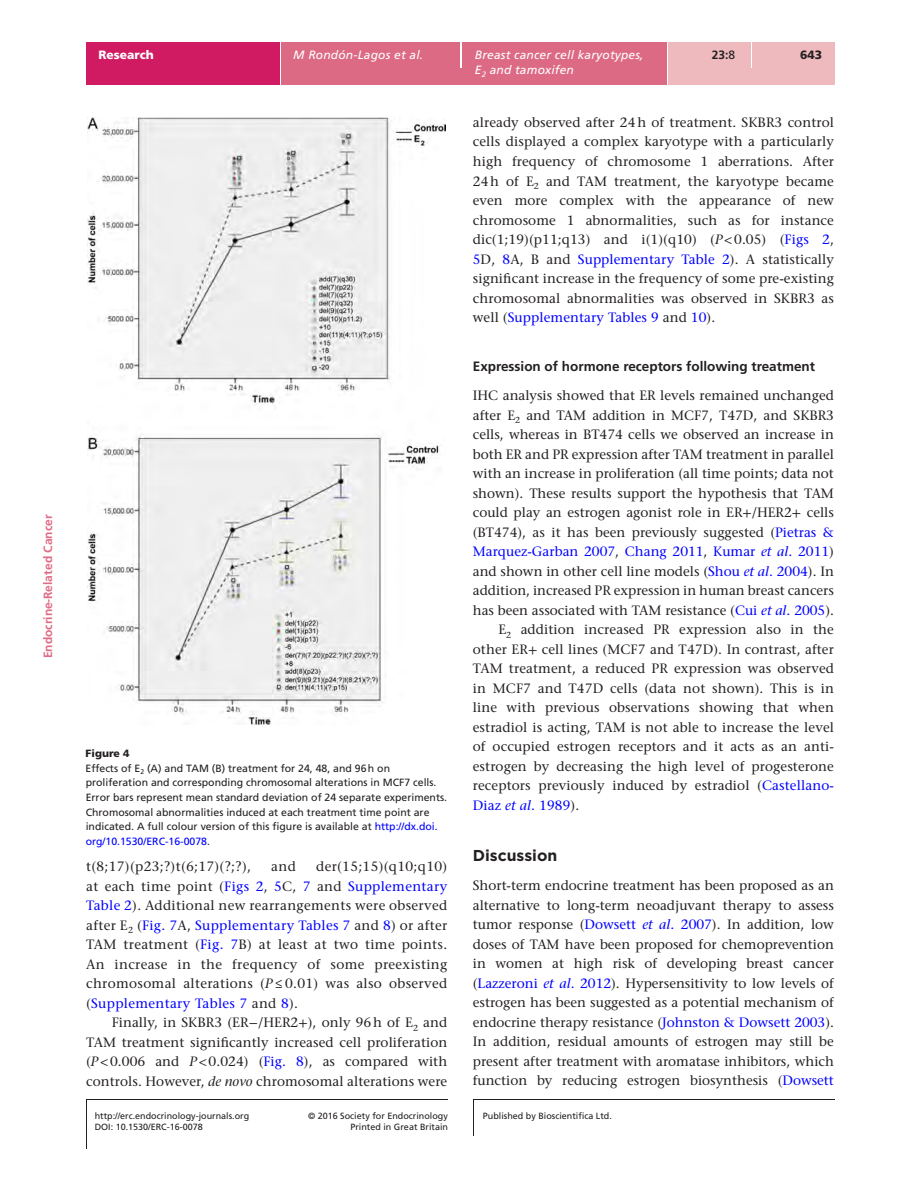
<style>
.page{position:relative;width:919px;height:1187px;background:#fff}
.page>*{position:absolute;margin:0;border:0;box-sizing:border-box;transform-origin:0 0}
.t1{font:700 15.75px "Gotham";color:#231f20}
.t2{font:500 13.5px/19.5px "Stone Serif Std";letter-spacing:.005em;color:#231f20;text-align:justify}
.t3{font:500 13.5px "Stone Serif Std";color:#00f}
.t4{font:700 13.5px "Frutiger LT Std";color:#231f20}
.t5{font:italic 12px "Frutiger LT Std";letter-spacing:.015em;color:#fff}
.t6{font:700 12px "Frutiger LT Std";color:#df6c85}
.t7{font:900 12px "Frutiger LT Std";color:#fff}
.t8{font:700 12px "Frutiger LT Std";color:#231f20}
.t9{font:900 12px "Frutiger LT Std";color:#231f20}
.t10{font:10.5px/14.7px "Frutiger LT Std";color:#231f20}
.t11{font:9px/11.4px "Frutiger LT Std";color:#231f20;text-align:right}
.s1{font-weight:400}
.s2{font-weight:900}
.s3{color:#00f}
.s4{font-style:italic}
.s5{font-family:"STIX General";font-weight:400}
.s6{color:#231f20}
.s7{font-style:italic;color:#00f}
</style>
<div class="page">
<div style="left:86px;top:42px;width:194px;height:43px;background:#d01b62"></div>
<div style="left:281px;top:51px;width:554px;height:34px;background:#dd6a84"></div>
<div style="left:281px;top:42px;width:179px;height:9px;background:#dd6a84"></div>
<hr style="left:460px;top:42px;width:2px;height:26px;background:#fff">
<div style="left:462px;top:42px;width:205px;height:43px;background:#dd6a84"></div>
<hr style="left:667px;top:42px;width:1px;height:43px;background:#fff">
<div style="left:668px;top:42px;width:83px;height:43px;background:#efbabe"></div>
<div style="left:751px;top:68px;width:84px;height:17px;background:#efbabe"></div>
<svg style="left:751px;top:51px;width:1px;height:17px"></svg>
<div style="left:752px;top:42px;width:83px;height:26px;background:#efbabe"></div>
<hr style="left:86px;top:1099px;width:1px;height:49px;background:#231f20">
<hr style="left:473px;top:1099px;width:1px;height:36px;background:#231f20">
<hr style="left:86px;top:1098px;width:362px;height:1px;background:#231f20">
<hr style="left:473px;top:1098px;width:361px;height:1px;background:#231f20">
<img style="left:88px;top:117px;width:357px;height:607px">
<p class="t6" style="left:41px;top:658px;width:145px;rotate:-90deg">Endocrine-Related Cancer</p>
<p class="t7" style="left:99px;top:48px;width:57px">Research</p>
<p class="t5" style="left:293px;top:48px;width:131px">M Rondón-Lagos et al.</p>
<p class="t5" style="left:475px;top:48px;width:170px">Breast cancer cell karyotypes,</p>
<p class="t9" style="left:800px;top:47px;width:24px">643</p>
<p class="t5" style="left:475px;top:62px;width:101px">E<sub>2</sub> and tamoxifen</p>
<p class="t8" style="left:711px;top:48px;width:25px">23:<span class="s1">8</span></p>
<p class="t10" style="left:86px;top:746px;width:363px"><span class="s2">Figure 4<br></span>Effects of E<sub>2</sub> (A) and TAM (B) treatment for 24, 48, and 96h on proliferation and corresponding chromosomal alterations in MCF7 cells.<br>Error bars represent mean standard deviation of 24 separate experiments.<br>Chromosomal abnormalities induced at each treatment time point are indicated. A full colour version of this figure is available at <span class="s3">http://dx.doi. org/10.1530/ERC-16-0078</span>.</p>
<p class="t2" style="left:86px;top:856px;width:362px;text-indent:230px">der(15;15)(q10;q10) at each time point (<span class="s3">Figs 2</span>, <span class="s3">5</span>C, <span class="s3">7</span> and <span class="s3">Supplementary Table 2</span>). Additional new rearrangements were observed after E<sub>2</sub> (<span class="s3">Fig. 7</span>A, <span class="s3">Supplementary Tables 7</span> and <span class="s3">8</span>) or after TAM treatment (<span class="s3">Fig. 7</span>B) at least at two time points.<br>An increase in the frequency of some preexisting chromosomal alterations (<span class="s4">P</span> ≤ 0.01) was also observed (<span class="s3">Supplementary Tables 7</span> and <span class="s3">8</span>).</p>
<p class="t2" style="left:86px;top:1012px;width:362px;text-indent:26px">Finally, in SKBR3 (ER<span class="s5">−</span>/HER2<span class="s5">+</span>), only 96h of E<sub>2</sub> and TAM treatment significantly increased cell proliferation (<span class="s4">P</span>&lt;0.006 and <span class="s4">P</span>&lt;0.024) (<span class="s3">Fig. 8</span>), as compared with controls. However, <span class="s4">de novo</span> chromosomal alterations were</p>
<p class="t2" style="left:86px;top:856px;width:166px">t(8;17)(p23;?)t(6;17)(?;?),</p>
<p class="t2" style="left:271px;top:856px;width:26px">and</p>
<p class="t2" style="left:473px;top:112px;width:362px">already observed after 24h of treatment. SKBR3 control cells displayed a complex karyotype with a particularly high frequency of chromosome 1 aberrations. After 24h of E<sub>2</sub> and TAM treatment, the karyotype became even more complex with the appearance of new chromosome 1 abnormalities, such as for instance dic(1;19)(p11;q13) and i(1)(q10) (<span class="s4">P</span>&lt;0.05) (<span class="s3">Figs 2</span>, <span class="s3">5</span>D, <span class="s3">8</span>A, B and <span class="s3">Supplementary Table 2</span>). A statistically significant increase in the frequency of some pre-existing chromosomal abnormalities was observed in SKBR3 as well (<span class="s3">Supplementary Tables 9</span> and <span class="s3">10</span>).</p>
<p class="t4" style="left:473px;top:358px;width:344px">Expression of hormone receptors following treatment</p>
<p class="t2" style="left:473px;top:385px;width:362px">IHC analysis showed that ER levels remained unchanged</p>
<p class="t2" style="left:473px;top:405px;width:362px">after E<sub>2</sub> and TAM addition in MCF7, T47D, and SKBR3</p>
<p class="t2" style="left:473px;top:425px;width:362px">cells, whereas in BT474 cells we observed an increase in</p>
<p class="t2" style="left:473px;top:444px;width:362px">both ER and PR expression after TAM treatment in parallel</p>
<p class="t2" style="left:473px;top:463px;width:362px">with an increase in proliferation (all time points; data not</p>
<p class="t2" style="left:473px;top:483px;width:362px">shown). These results support the hypothesis that TAM</p>
<p class="t2" style="left:473px;top:502px;width:362px">could play an estrogen agonist role in ER<span class="s5">+</span>/HER2<span class="s5">+</span> cells</p>
<p class="t2" style="left:473px;top:522px;width:362px">(BT474), as it has been previously suggested (<span class="s3">Pietras &amp;</span></p>
<p class="t3" style="left:473px;top:543px;width:362px">Marquez-Garban 2007<span class="s6">,</span> Chang 2011<span class="s6">,</span> Kumar <span class="s4">et al</span>. 2011<span class="s6">)</span></p>
<p class="t2" style="left:473px;top:561px;width:362px">and shown in other cell line models (<span class="s3">Shou</span> <span class="s7">et al</span><span class="s3">. 2004</span>). In</p>
<p class="t2" style="left:473px;top:580px;width:362px">addition, increased PR expression in human breast cancers</p>
<p class="t2" style="left:473px;top:600px;width:362px">has been associated with TAM resistance (<span class="s3">Cui</span> <span class="s7">et al</span><span class="s3">. 2005</span>).</p>
<p class="t2" style="left:498px;top:620px;width:337px">E<sub>2</sub> addition increased PR expression also in the</p>
<p class="t2" style="left:473px;top:639px;width:362px">other ER<span class="s5">+</span> cell lines (MCF7 and T47D). In contrast, after</p>
<p class="t2" style="left:473px;top:658px;width:362px">TAM treatment, a reduced PR expression was observed</p>
<p class="t2" style="left:473px;top:678px;width:362px">in MCF7 and T47D cells (data not shown). This is in</p>
<p class="t2" style="left:473px;top:697px;width:362px">line with previous observations showing that when</p>
<p class="t2" style="left:473px;top:717px;width:362px">estradiol is acting, TAM is not able to increase the level</p>
<p class="t2" style="left:473px;top:736px;width:362px">of occupied estrogen receptors and it acts as an anti-</p>
<p class="t2" style="left:473px;top:756px;width:362px">estrogen by decreasing the high level of progesterone</p>
<p class="t2" style="left:473px;top:775px;width:362px">receptors previously induced by estradiol (<span class="s3">Castellano-</span></p>
<p class="t3" style="left:473px;top:797px;width:108px">Diaz <span class="s4">et al</span>. 1989<span class="s6">).</span></p>
<p class="t1" style="left:473px;top:844px;width:86px">Discussion</p>
<p class="t2" style="left:473px;top:875px;width:362px">Short-term endocrine treatment has been proposed as an alternative to long-term neoadjuvant therapy to assess tumor response (<span class="s3">Dowsett</span> <span class="s7">et al</span><span class="s3">. 2007</span>). In addition, low doses of TAM have been proposed for chemoprevention in women at high risk of developing breast cancer (<span class="s3">Lazzeroni</span> <span class="s7">et al</span><span class="s3">. 2012</span>). Hypersensitivity to low levels of estrogen has been suggested as a potential mechanism of endocrine therapy resistance (<span class="s3">Johnston &amp; Dowsett 2003</span>).<br>In addition, residual amounts of estrogen may still be present after treatment with aromatase inhibitors, which function by reducing estrogen biosynthesis (<span class="s3">Dowsett</span></p>
<p class="t11" style="left:95px;top:1109px;width:156px">http://erc.endocrinology-journals.org</p>
<p class="t11" style="left:308px;top:1109px;width:141px">© 2016 Society for Endocrinology<br>Printed in Great Britain</p>
<p class="t11" style="left:483px;top:1109px;width:131px">Published by Bioscientifica Ltd.</p>
<p class="t11" style="left:95px;top:1121px;width:110px">DOI: 10.1530/ERC-16-0078</p>
</div>
